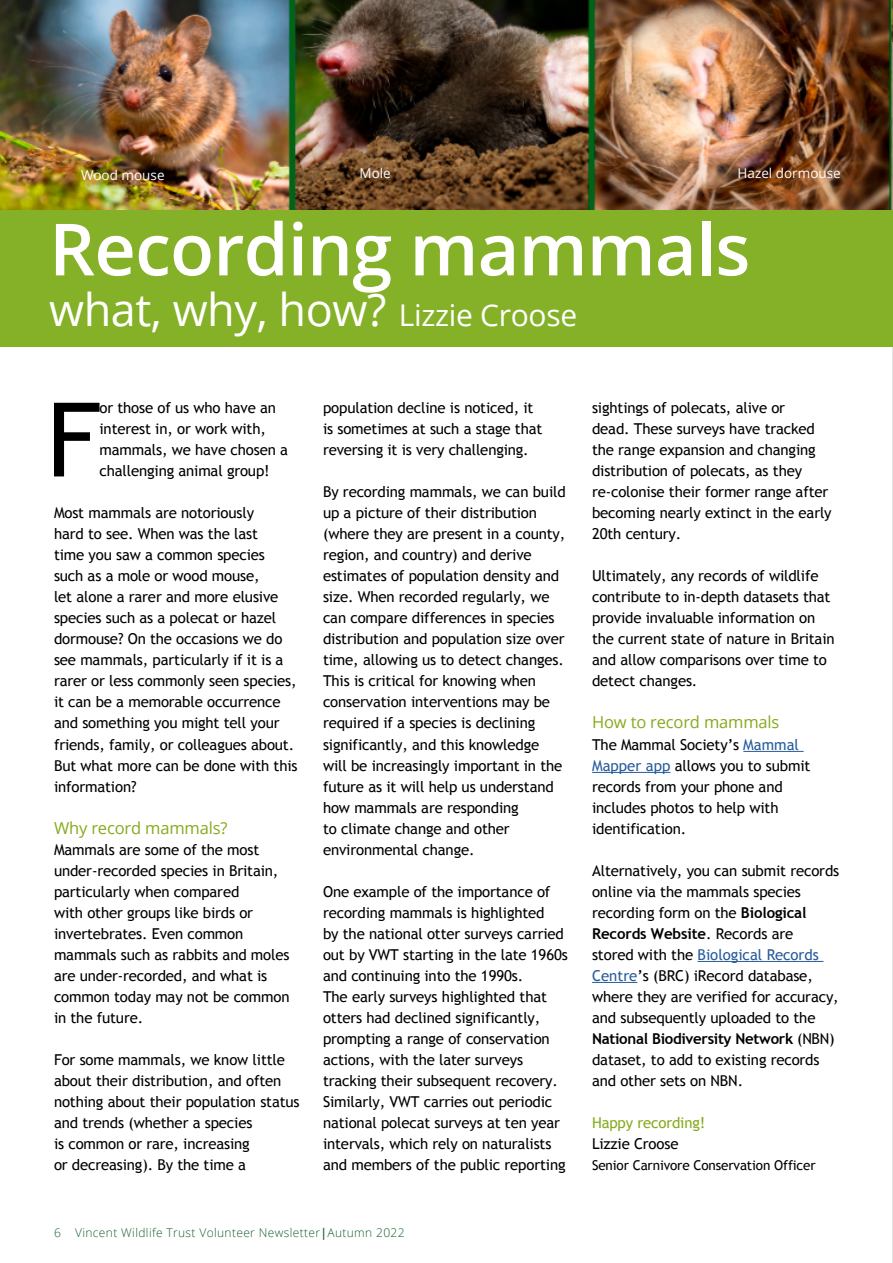
<style>
.page{position:relative;width:893px;height:1263px;background:#fff}
.page>*{position:absolute;margin:0;border:0;box-sizing:border-box;transform-origin:0 0}
.t1{font:103.05px "Trebuchet MS";color:#000}
.t2{font:600 72px "Open Sans";letter-spacing:-.01em;color:#fff}
.t3{font:45px "Open Sans";letter-spacing:-.01em;color:#fff}
.t4{font:16.5px "Open Sans";letter-spacing:-.01em;color:#85ab1d}
.t5{font:15px/21px "Trebuchet MS";letter-spacing:-.01em;color:#000}
.t6{font:15px "Trebuchet MS";letter-spacing:-.01em;color:#85ab1d}
.t7{font:13.5px "Trebuchet MS";letter-spacing:-.01em;color:#000}
.t8{font:13.5px "Open Sans";color:#fff}
.t9{font:300 12px "Open Sans";letter-spacing:.03em;color:#13612d}
.s1{font-size:30px}
.s2{font-weight:600}
.s3{color:#275b9b}
.s4{font-weight:700}
</style>
<div class="page">
<img style="left:1px;top:0;width:890px;height:210px">
<img style="left:891px;top:0;width:2px;height:210px">
<hr style="left:892px;top:42px;width:1px;height:1221px;background:#c6c6c6">
<div style="left:0;top:210px;width:893px;height:137px;background:#85b128"></div>
<hr style="left:743px;top:751px;width:61px;height:1px;background:#275b9b">
<hr style="left:592px;top:772px;width:78px;height:1px;background:#275b9b">
<hr style="left:698px;top:961px;width:125px;height:1px;background:#275b9b">
<hr style="left:592px;top:982px;width:45px;height:1px;background:#275b9b">
<p class="t8" style="left:81px;top:166px;width:85px">Wood mouse</p>
<p class="t8" style="left:360px;top:164px;width:33px">Mole</p>
<p class="t8" style="left:738px;top:164px;width:105px">Hazel dormouse</p>
<h2 class="t2" style="left:49px;top:200px;width:703px">Recording mammals</h2>
<h3 class="t3" style="left:49px;top:279px;width:530px">what, why, how? <span class="s1">Lizzie Croose</span></h3>
<h1 class="t1" style="left:46px;top:379px;width:56px">F</h1>
<p class="t5" style="left:99px;top:398px;width:190px">or those of us who have an interest in, or work with, mammals, we have chosen a challenging animal group!</p>
<p class="t5" style="left:54px;top:503px;width:245px">Most mammals are notoriously<br>hard to see. When was the last<br>time you saw a common species such as a mole or wood mouse,<br>let alone a rarer and more elusive species such as a polecat or hazel dormouse? On the occasions we do see mammals, particularly if it is a rarer or less commonly seen species, it can be a memorable occurrence and something you might tell your friends, family, or colleagues about.<br>But what more can be done with this information?</p>
<p class="t4" style="left:54px;top:816px;width:175px">Why record mammals?</p>
<p class="t5" style="left:54px;top:839px;width:237px">Mammals are some of the most under-recorded species in Britain, particularly when compared<br>with other groups like birds or invertebrates. Even common mammals such as rabbits and moles are under-recorded, and what is common today may not be common in the future.</p>
<p class="t5" style="left:54px;top:1049px;width:247px">For some mammals, we know little about their distribution, and often nothing about their population status and trends (whether a species<br>is common or rare, increasing<br>or decreasing). By the time a</p>
<p class="t5" style="left:323px;top:398px;width:221px">population decline is noticed, it is sometimes at such a stage that reversing it is very challenging.</p>
<p class="t5" style="left:323px;top:482px;width:244px">By recording mammals, we can build up a picture of their distribution (where they are present in a county, region, and country) and derive estimates of population density and size. When recorded regularly, we can compare differences in species distribution and population size over time, allowing us to detect changes.<br>This is critical for knowing when conservation interventions may be required if a species is declining significantly, and this knowledge will be increasingly important in the future as it will help us understand how mammals are responding<br>to climate change and other environmental change.</p>
<p class="t5" style="left:323px;top:881px;width:246px">One example of the importance of recording mammals is highlighted<br>by the national otter surveys carried out by VWT starting in the late 1960s and continuing into the 1990s.<br>The early surveys highlighted that otters had declined significantly, prompting a range of conservation actions, with the later surveys tracking their subsequent recovery.<br>Similarly, VWT carries out periodic national polecat surveys at ten year intervals, which rely on naturalists and members of the public reporting</p>
<p class="t9" style="left:54px;top:1224px;width:352px">6 Vincent Wildlife Trust Volunteer Newsletter<span class="s2">|</span>Autumn 2022</p>
<p class="t5" style="left:592px;top:398px;width:241px">sightings of polecats, alive or<br>dead. These surveys have tracked the range expansion and changing distribution of polecats, as they re-colonise their former range after becoming nearly extinct in the early<br>20th century.</p>
<p class="t5" style="left:592px;top:566px;width:244px">Ultimately, any records of wildlife contribute to in-depth datasets that provide invaluable information on the current state of nature in Britain and allow comparisons over time to detect changes.</p>
<p class="t4" style="left:592px;top:711px;width:189px">How to record mammals</p>
<p class="t5" style="left:592px;top:734px;width:220px">The Mammal Society’s <span class="s3">Mammal<br>Mapper app</span> allows you to submit records from your phone and includes photos to help with identification.</p>
<p class="t5" style="left:592px;top:860px;width:249px">Alternatively, you can submit records online via the mammals species recording form on the <span class="s4">Biological Records Website</span>. Records are<br>stored with the <span class="s3">Biological Records Centre</span>’s (BRC) iRecord database, where they are verified for accuracy, and subsequently uploaded to the <span class="s4">National Biodiversity Network</span> (NBN) dataset, to add to existing records and other sets on NBN.</p>
<p class="t6" style="left:592px;top:1113px;width:115px">Happy recording!</p>
<p class="t5" style="left:592px;top:1133px;width:88px">Lizzie Croose</p>
<p class="t7" style="left:592px;top:1157px;width:225px">Senior Carnivore Conservation Officer</p>
</div>
